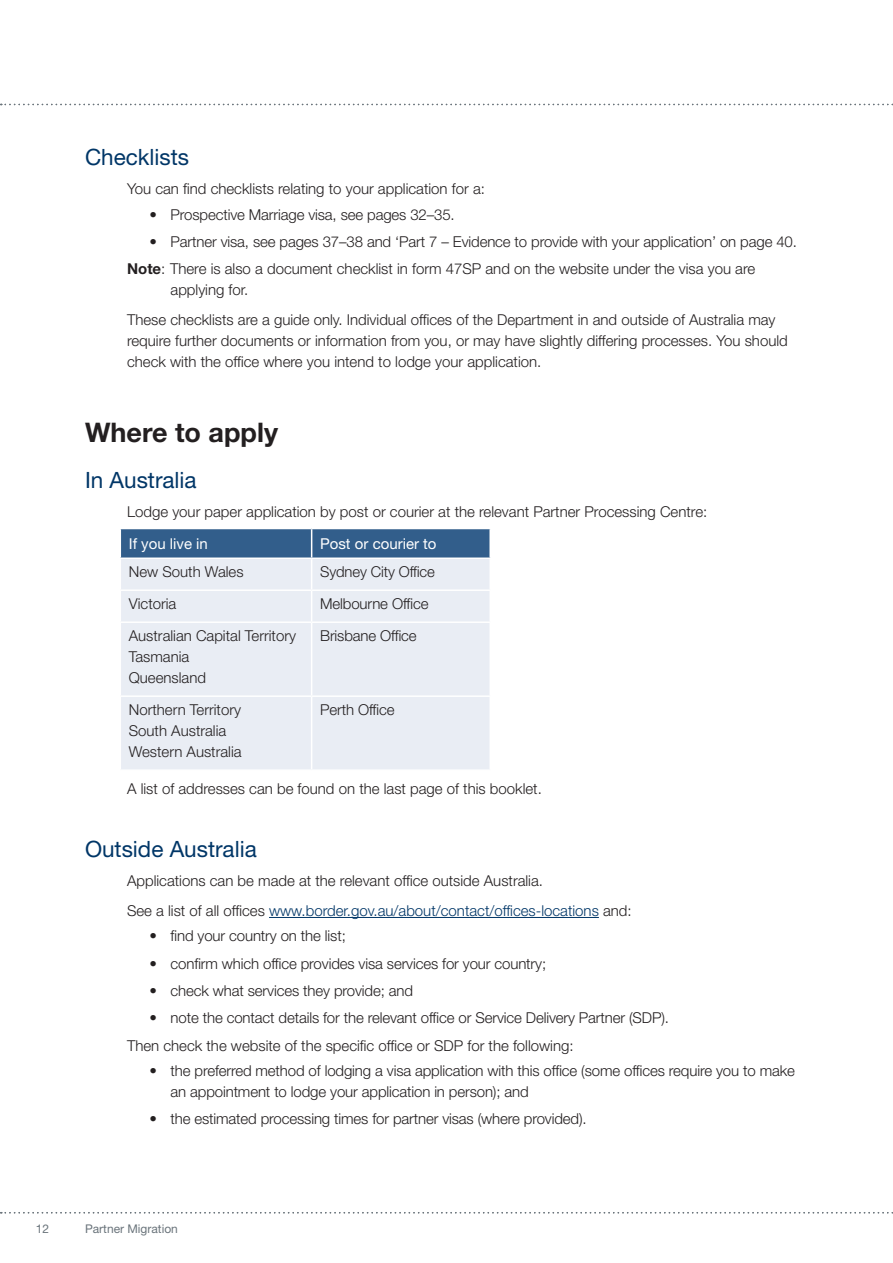
<style>
.page{position:relative;width:893px;height:1263px;background:#fff}
.page>*{position:absolute;margin:0;border:0;box-sizing:border-box;transform-origin:0 0}
.HEADING_ONE{font:700 27px "Helvetica Neue LT Std";color:#231f20}
.HEADING_TWO{font:22.5px "Helvetica Neue LT Std";color:#003667}
.HEADING_TWO_straight{font:22.5px "Helvetica Neue LT Std";color:#003667}
.BODY{font:300 15px/21px "Helvetica Neue LT Std";letter-spacing:-.01em;color:#231f20}
.BODY_BEFORE_BULLET{font:300 15px "Helvetica Neue LT Std";color:#231f20}
.NOTE{font:300 15px/21px "Helvetica Neue LT Std";color:#231f20}
.BODY_BEFORE_BULLET-2{font:300 15px "Helvetica Neue LT Std";color:#003667}
.Box_BULLETS{font:300 15px "Helvetica Neue LT Std";letter-spacing:-.01em;color:#231f20}
.TABLE_HEADER_-_WHITE{font:15px "Helvetica Neue LT Std";color:#fff}
.TABLE_HEADER_-_WHITE-2{font:300 15px "Helvetica Neue LT Std";color:#231f20}
.t1{font:12px "Helvetica Neue LT Std";color:#6a747b}
.s1{font-weight:700}
.s2{color:#231f20}
</style>
<div class="page">
<svg style="left:1px;top:104px;width:892px;height:1px"></svg>
<svg style="left:1px;top:1212px;width:892px;height:1px"></svg>
<hr style="left:269px;top:917px;width:330px;height:1px;background:#003667">
<div style="left:121px;top:559px;width:368px;height:210px;background:#e9edf4"></div>
<svg style="left:120px;top:528px;width:369px;height:29px;background:#3c6690"></svg>
<hr style="left:311px;top:559px;width:1px;height:30px;background:#fff">
<hr style="left:120px;top:589px;width:192px;height:2px;background:#fff">
<hr style="left:312px;top:589px;width:179px;height:2px;background:#fff">
<hr style="left:311px;top:591px;width:1px;height:30px;background:#fff">
<hr style="left:120px;top:621px;width:192px;height:2px;background:#fff">
<hr style="left:312px;top:621px;width:179px;height:2px;background:#fff">
<hr style="left:311px;top:623px;width:1px;height:72px;background:#fff">
<hr style="left:120px;top:695px;width:192px;height:2px;background:#fff">
<hr style="left:312px;top:695px;width:179px;height:2px;background:#fff">
<hr style="left:311px;top:697px;width:1px;height:72px;background:#fff">
<h4 class="HEADING_TWO" style="left:85px;top:143px;width:106px">Checklists</h4>
<p class="BODY_BEFORE_BULLET" style="left:127px;top:180px;width:359px">You can find checklists relating to your application for a:</p>
<p class="BODY" style="left:150px;top:203px;width:307px">• Prospective Marriage visa, see pages 32–35.</p>
<p class="BODY" style="left:150px;top:231px;width:649px">• Partner visa, see pages 37–38 and ‘Part 7 – Evidence to provide with your application’ on page 40.</p>
<p class="NOTE" style="left:171px;top:258px;width:586px;text-indent:-44px"><span class="s1">Note</span>: There is also a document checklist in form 47SP and on the website under the visa you are applying for.</p>
<p class="BODY" style="left:127px;top:309px;width:662px">These checklists are a guide only. Individual offices of the Department in and outside of Australia may require further documents or information from you, or may have slightly differing processes. You should check with the office where you intend to lodge your application.</p>
<h3 class="HEADING_ONE" style="left:85px;top:416px;width:194px">Where to apply</h3>
<h4 class="HEADING_TWO_straight" style="left:85px;top:467px;width:113px">In Australia</h4>
<p class="BODY_BEFORE_BULLET" style="left:127px;top:503px;width:582px">Lodge your paper application by post or courier at the relevant Partner Processing Centre:</p>
<h6 class="TABLE_HEADER_-_WHITE" style="left:129px;top:534px;width:81px">If you live in</h6>
<h6 class="TABLE_HEADER_-_WHITE" style="left:320px;top:534px;width:118px">Post or courier to</h6>
<h6 class="TABLE_HEADER_-_WHITE-2" style="left:129px;top:563px;width:116px">New South Wales</h6>
<p class="Box_BULLETS" style="left:320px;top:563px;width:116px">Sydney City Office</p>
<p class="BODY" style="left:129px;top:593px;width:49px">Victoria</p>
<p class="Box_BULLETS" style="left:320px;top:595px;width:110px">Melbourne Office</p>
<p class="BODY" style="left:129px;top:625px;width:169px">Australian Capital Territory<br>Tasmania<br>Queensland</p>
<p class="Box_BULLETS" style="left:320px;top:627px;width:98px">Brisbane Office</p>
<p class="BODY" style="left:129px;top:699px;width:114px">Northern Territory<br>South Australia<br>Western Australia</p>
<p class="Box_BULLETS" style="left:320px;top:701px;width:76px">Perth Office</p>
<p class="BODY" style="left:127px;top:778px;width:416px">A list of addresses can be found on the last page of this booklet.</p>
<h4 class="HEADING_TWO" style="left:85px;top:835px;width:173px">Outside Australia</h4>
<p class="BODY" style="left:127px;top:870px;width:417px">Applications can be made at the relevant office outside Australia.</p>
<p class="BODY_BEFORE_BULLET-2" style="left:127px;top:901px;width:506px"><span class="s2">See a list of all offices</span> www.border.gov.au/about/contact/offices-locations <span class="s2">and:</span></p>
<p class="BODY" style="left:150px;top:925px;width:198px">• find your country on the list;</p>
<p class="BODY" style="left:150px;top:952px;width:398px">• confirm which office provides visa services for your country;</p>
<p class="BODY" style="left:150px;top:980px;width:265px">• check what services they provide; and</p>
<p class="BODY" style="left:150px;top:1007px;width:521px">• note the contact details for the relevant office or Service Delivery Partner (SDP).</p>
<p class="BODY_BEFORE_BULLET" style="left:127px;top:1036px;width:448px">Then check the website of the specific office or SDP for the following:</p>
<p class="BODY" style="left:171px;top:1060px;width:626px;text-indent:-21px">• the preferred method of lodging a visa application with this office (some offices require you to make an appointment to lodge your application in person); and</p>
<p class="BODY" style="left:150px;top:1108px;width:439px">• the estimated processing times for partner visas (where provided).</p>
<p class="t1" style="left:36px;top:1222px;width:15px">12</p>
<p class="t1" style="left:85px;top:1222px;width:94px">Partner Migration</p>
</div>
